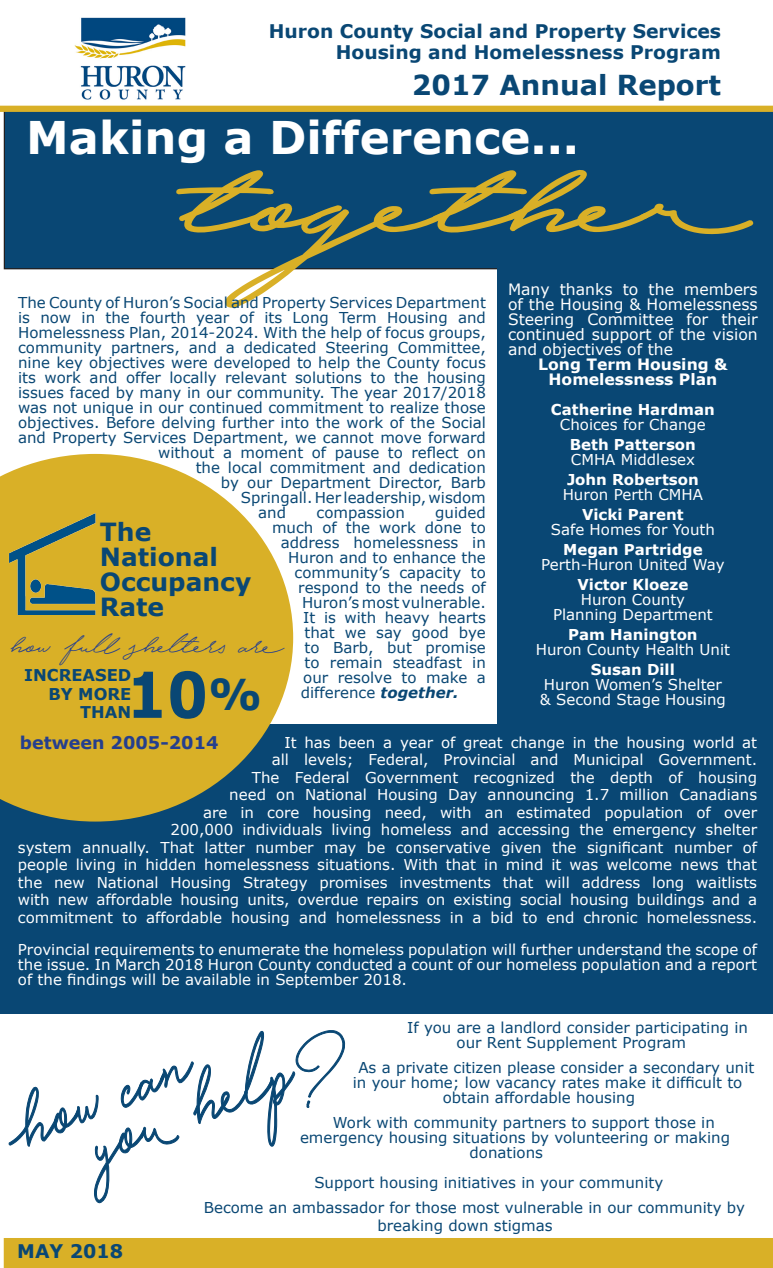
<style>
.page{position:relative;width:773px;height:1268px;background:#fff}
.page>*{position:absolute;margin:0;border:0;box-sizing:border-box;transform-origin:0 0}
.t1{font:115.25px "Hijrnotes PERSONALUSEONLY";color:#d9b027;scale:1.33 1}
.t2{font:102px "Hijrnotes PERSONALUSEONLY";color:#094774;scale:.63 1}
.t3{font:102px "Hijrnotes PERSONALUSEONLY";color:#094774;scale:.62 1}
.t4{font:700 63.25px "Verdana";color:#094774;scale:.91 1}
.t5{font:700 45px "Verdana";color:#fff}
.t6{font:30px "Hijrnotes PERSONALUSEONLY";color:#253f8e}
.t7{font:700 27.5px "Verdana";color:#094774}
.t8{font:700 25px/25px "Verdana";color:#094774}
.t9{font:700 18.75px/21.2px "Verdana";color:#094774;text-align:right}
.t10{font:700 17.5px "Verdana";color:#253f8e}
.t11{font:700 16.25px/18.8px "Verdana";color:#094774;text-align:right}
.t12{font:15.62px/15px "Verdana";color:#fff;text-align:justify}
.t13{font:700 15.62px/15px "Verdana";color:#fff;text-align:center}
.t14{font:15px/15px "Verdana";color:#094774}
.t15{font:15px/17.5px "Verdana";color:#fff;text-align:right}
.t16{font:700 15px/15px "Verdana";color:#fff;text-align:center}
.s1{font-weight:400}
.s2{font-size:63.75px}
.s3{font-weight:700;font-style:italic}
.s4{font-size:42.5px}
</style>
<div class="page">
<div style="left:4px;top:1238px;width:768px;height:30px;background:#d9b027"></div>
<div style="left:4px;top:112px;width:768px;height:157px;background:#094774"></div>
<div style="left:497px;top:230px;width:275px;height:783px;background:#094774"></div>
<svg style="left:175px;top:168px;width:577px;height:140px"></svg>
<img style="left:73px;top:17px;width:120px;height:89px">
<div style="left:0;top:106px;width:772px;height:6px;background:#d9b027"></div>
<div style="left:0;top:724px;width:772px;height:289px;background:#094774"></div>
<svg style="left:0;top:454px;width:293px;height:367px;fill:#d9b027"></svg>
<svg style="left:8px;top:1030px;width:337px;height:173px"></svg>
<img style="left:0;top:498px;width:111px;height:116px">
<p class="t9" style="left:269px;top:20px;width:453px">Huron County Social and Property Services<br>Housing and Homelessness Program</p>
<p class="t7" style="left:412px;top:66px;width:310px">2017 Annual Report</p>
<p class="t5" style="left:26px;top:106px;width:554px">Making a Difference...</p>
<p class="t1" style="left:172px;top:169px;width:399px">together</p>
<p class="t12" style="left:508px;top:282px;width:251px">Many thanks to the members of the Housing &amp; Homelessness Steering Committee for their continued support of the vision and objectives of the</p>
<p class="t13" style="left:538px;top:357px;width:191px">Long Term Housing &amp;<br>Homelessness Plan</p>
<p class="t16" style="left:551px;top:402px;width:165px">Catherine Hardman<br><span class="s1">Choices for Change</span></p>
<p class="t16" style="left:570px;top:437px;width:128px">Beth Patterson</p>
<p class="t15" style="left:571px;top:451px;width:126px">CMHA Middlesex</p>
<p class="t16" style="left:567px;top:472px;width:133px">John Robertson</p>
<p class="t15" style="left:562px;top:486px;width:142px">Huron Perth CMHA</p>
<p class="t16" style="left:582px;top:507px;width:103px">Vicki Parent</p>
<p class="t15" style="left:550px;top:521px;width:166px">Safe Homes for Youth</p>
<p class="t16" style="left:563px;top:542px;width:141px">Megan Partridge</p>
<p class="t15" style="left:541px;top:556px;width:185px">Perth-Huron United Way</p>
<p class="t16" style="left:577px;top:577px;width:113px">Victor Kloeze</p>
<p class="t15" style="left:580px;top:591px;width:106px">Huron County</p>
<p class="t15" style="left:553px;top:606px;width:161px">Planning Department</p>
<p class="t16" style="left:568px;top:627px;width:131px">Pam Hanington</p>
<p class="t15" style="left:535px;top:641px;width:196px">Huron County Health Unit</p>
<p class="t16" style="left:591px;top:662px;width:85px">Susan Dill</p>
<p class="t15" style="left:544px;top:676px;width:179px">Huron Women’s Shelter</p>
<p class="t15" style="left:540px;top:691px;width:187px">&amp; Second Stage Housing</p>
<p class="t15" style="left:18px;top:733px;width:740px">It has been a year of great change in the housing world at<br>all levels; Federal, Provincial and Municipal Government.<br>The Federal Government recognized the depth of housing<br>need on National Housing Day announcing 1.7 million Canadians<br>are in core housing need, with an estimated population of over<br>200,000 individuals living homeless and accessing the emergency shelter<br>system annually. That latter number may be conservative given the significant number of people living in hidden homelessness situations. With that in mind it was welcome news that the new National Housing Strategy promises investments that will address long waitlists with new affordable housing units, overdue repairs on existing social housing buildings and a commitment to affordable housing and homelessness in a bid to end chronic homelessness.</p>
<p class="t15" style="left:18px;top:942px;width:740px;line-height:15px;text-align:justify">Provincial requirements to enumerate the homeless population will further understand the scope of the issue. In March 2018 Huron County conducted a count of our homeless population and a report of the findings will be available in September 2018.</p>
<p class="t2" style="left:73px;top:1116px;width:413px;rotate:-22deg">you help<span class="s2">?</span></p>
<p class="t14" style="left:18px;top:295px;width:469px">The County of Huron’s Social and Property Services Department</p>
<p class="t14" style="left:18px;top:310px;width:469px">is now in the fourth year of its Long Term Housing and</p>
<p class="t14" style="left:18px;top:325px;width:469px">Homelessness Plan, 2014-2024. With the help of focus groups,</p>
<p class="t14" style="left:18px;top:340px;width:469px">community partners, and a dedicated Steering Committee,</p>
<p class="t14" style="left:18px;top:355px;width:469px">nine key objectives were developed to help the County focus</p>
<p class="t14" style="left:18px;top:370px;width:469px">its work and offer locally relevant solutions to the housing</p>
<p class="t14" style="left:18px;top:385px;width:469px">issues faced by many in our community. The year 2017/2018</p>
<p class="t14" style="left:18px;top:400px;width:469px">was not unique in our continued commitment to realize those</p>
<p class="t14" style="left:18px;top:415px;width:469px">objectives. Before delving further into the work of the Social</p>
<p class="t14" style="left:18px;top:430px;width:469px">and Property Services Department, we cannot move forward</p>
<p class="t14" style="left:158px;top:445px;width:329px">without a moment of pause to reflect on</p>
<p class="t14" style="left:196px;top:460px;width:292px">the local commitment and dedication</p>
<p class="t14" style="left:221px;top:475px;width:267px">by our Department Director, Barb</p>
<p class="t14" style="left:241px;top:490px;width:246px">Springall. Her leadership, wisdom</p>
<p class="t14" style="left:258px;top:505px;width:29px">and</p>
<p class="t14" style="left:316px;top:505px;width:90px">compassion</p>
<p class="t14" style="left:435px;top:505px;width:52px">guided</p>
<p class="t14" style="left:272px;top:520px;width:215px">much of the work done to</p>
<p class="t14" style="left:281px;top:535px;width:206px">address homelessness in</p>
<p class="t14" style="left:288px;top:550px;width:199px">Huron and to enhance the</p>
<p class="t14" style="left:294px;top:565px;width:193px">community’s capacity to</p>
<p class="t14" style="left:298px;top:580px;width:189px">respond to the needs of</p>
<p class="t14" style="left:302px;top:595px;width:185px">Huron’s most vulnerable.</p>
<p class="t14" style="left:303px;top:610px;width:184px">It is with heavy hearts</p>
<p class="t14" style="left:304px;top:625px;width:183px">that we say good bye</p>
<p class="t14" style="left:304px;top:640px;width:183px">to Barb, but promise</p>
<p class="t14" style="left:304px;top:655px;width:183px">to remain steadfast in</p>
<p class="t14" style="left:303px;top:670px;width:184px">our resolve to make a</p>
<p class="t14" style="left:301px;top:685px;width:159px">difference <span class="s3">together.</span></p>
<p class="t8" style="left:100px;top:519px;width:53px">The</p>
<p class="t8" style="left:100px;top:544px;width:120px">National</p>
<p class="t8" style="left:100px;top:569px;width:153px">Occupancy<br>Rate</p>
<p class="t6" style="left:9px;top:636px;width:266px">how full shelters are</p>
<p class="t11" style="left:24px;top:665px;width:108px">INCREASED</p>
<p class="t11" style="left:48px;top:684px;width:84px">BY MORE<br>THAN</p>
<p class="t4" style="left:126px;top:650px;width:151px">10<span class="s4">%</span></p>
<p class="t10" style="left:20px;top:730px;width:200px">between 2005-2014</p>
<p class="t14" style="left:456px;top:1020px;width:293px;text-indent:-49px">If you are a landlord consider participating in our Rent Supplement Program</p>
<p class="t14" style="left:358px;top:1060px;width:397px">As a private citizen please consider a secondary unit</p>
<p class="t14" style="left:353px;top:1075px;width:391px">in your home; low vacancy rates make it difficult to</p>
<p class="t14" style="left:442px;top:1090px;width:194px">obtain affordable housing</p>
<p class="t14" style="left:333px;top:1115px;width:383px">Work with community partners to support those in</p>
<p class="t14" style="left:300px;top:1130px;width:431px">emergency housing situations by volunteering or making</p>
<p class="t14" style="left:469px;top:1145px;width:75px">donations</p>
<p class="t14" style="left:314px;top:1175px;width:350px">Support housing initiatives in your community</p>
<p class="t14" style="left:377px;top:1198px;width:369px;line-height:18px;text-indent:-174px">Become an ambassador for those most vulnerable in our community by breaking down stigmas</p>
<p class="t3" style="left:1px;top:1099px;width:296px;rotate:-23deg">how can</p>
<p class="t9" style="left:17px;top:1239px;width:107px">MAY 2018</p>
</div>
